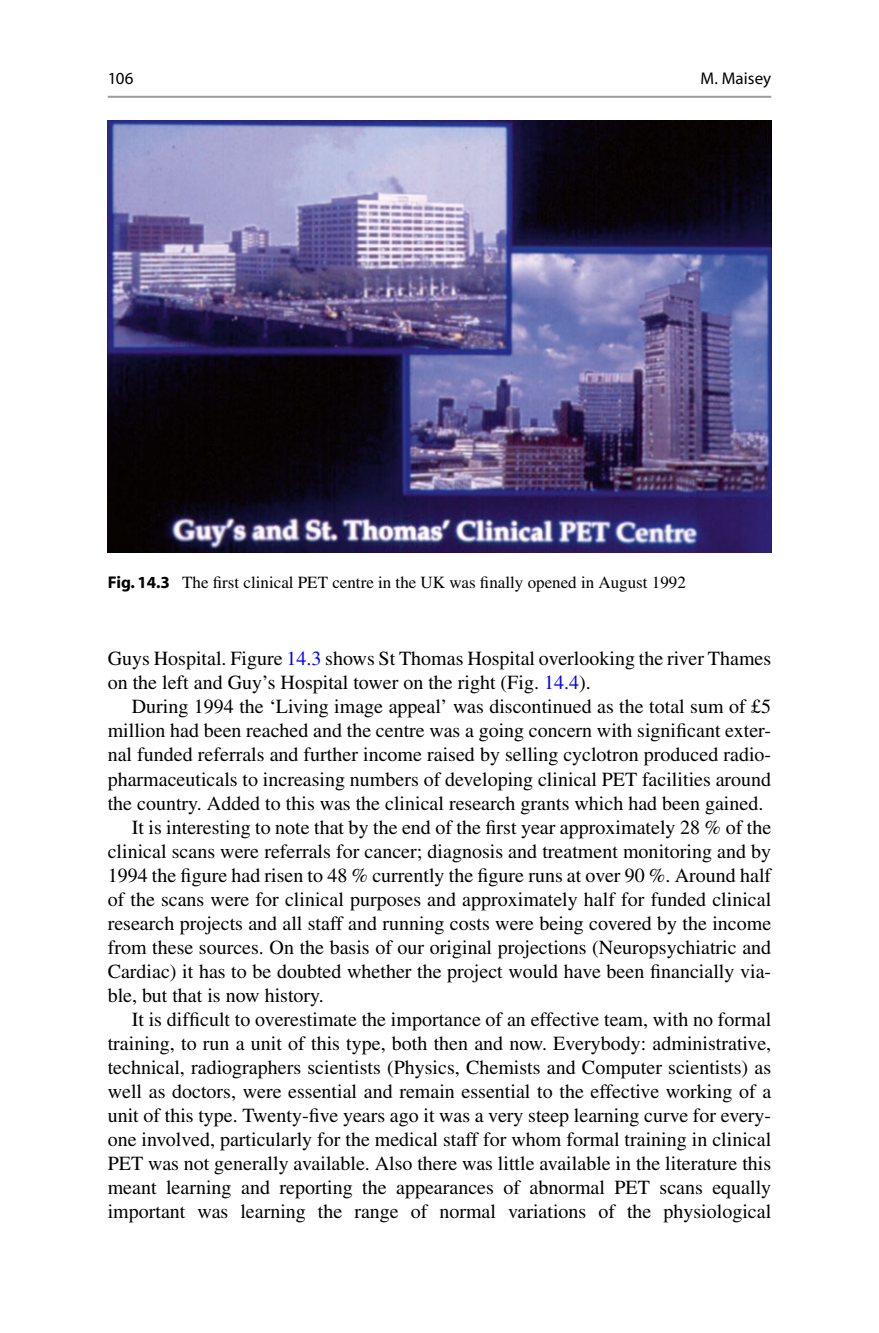
<style>
.page{position:relative;width:879px;height:1333px;background:#fff}
.page>*{position:absolute;margin:0;border:0;box-sizing:border-box;transform-origin:0 0}
.t1{font:20px/24px "Sqqbdn Ykrsxp Times";color:#000}
.t2{font:17px "Sqqbdn Ykrsxp Times";color:#000}
.t3{font:17px "Tbxdgn Bbfxvd Myriad";letter-spacing:.005em;color:#000}
.s1{font-family:"Jpvmhk Kqgcfk Myriad";font-weight:700}
.s2{color:#0000fa}
</style>
<div class="page">
<img style="left:108px;top:121px;width:663px;height:431px">
<hr style="left:108px;top:96px;width:663px;height:2px;background:#9c9c9c">
<p class="t3" style="left:108px;top:72px;width:27px">106</p>
<p class="t3" style="left:700px;top:72px;width:72px">M. Maisey</p>
<p class="t2" style="left:108px;top:576px;width:580px"><span class="s1">Fig. 14.3</span> The first clinical PET centre in the UK was finally opened in August 1992</p>
<p class="t1" style="left:108px;top:648px;width:665px">Guys Hospital. Figure <span class="s2">14.3</span> shows St Thomas Hospital overlooking the river Thames on the left and Guy’s Hospital tower on the right (Fig. <span class="s2">14.4</span> ).</p>
<p class="t1" style="left:132px;top:696px;width:641px">During 1994 the ‘Living image appeal’ was discontinued as the total sum of £5</p>
<p class="t1" style="left:108px;top:720px;width:665px">million had been reached and the centre was a going concern with significant exter-</p>
<p class="t1" style="left:108px;top:744px;width:665px">nal funded referrals and further income raised by selling cyclotron produced radio-</p>
<p class="t1" style="left:108px;top:768px;width:665px">pharmaceuticals to increasing numbers of developing clinical PET facilities around</p>
<p class="t1" style="left:108px;top:792px;width:657px">the country. Added to this was the clinical research grants which had been gained.</p>
<p class="t1" style="left:132px;top:816px;width:641px">It is interesting to note that by the end of the first year approximately 28 % of the</p>
<p class="t1" style="left:108px;top:840px;width:665px">clinical scans were referrals for cancer; diagnosis and treatment monitoring and by</p>
<p class="t1" style="left:108px;top:864px;width:665px">1994 the figure had risen to 48 % currently the figure runs at over 90 %. Around half</p>
<p class="t1" style="left:108px;top:888px;width:665px">of the scans were for clinical purposes and approximately half for funded clinical</p>
<p class="t1" style="left:108px;top:912px;width:665px">research projects and all staff and running costs were being covered by the income</p>
<p class="t1" style="left:108px;top:936px;width:665px">from these sources. On the basis of our original projections (Neuropsychiatric and</p>
<p class="t1" style="left:108px;top:960px;width:665px">Cardiac) it has to be doubted whether the project would have been financially via-</p>
<p class="t1" style="left:108px;top:984px;width:218px">ble, but that is now history.</p>
<p class="t1" style="left:132px;top:1008px;width:641px">It is difficult to overestimate the importance of an effective team, with no formal</p>
<p class="t1" style="left:108px;top:1032px;width:665px">training, to run a unit of this type, both then and now. Everybody: administrative,</p>
<p class="t1" style="left:108px;top:1056px;width:665px">technical, radiographers scientists (Physics, Chemists and Computer scientists) as</p>
<p class="t1" style="left:108px;top:1080px;width:665px">well as doctors, were essential and remain essential to the effective working of a</p>
<p class="t1" style="left:108px;top:1104px;width:665px">unit of this type. Twenty-five years ago it was a very steep learning curve for every-</p>
<p class="t1" style="left:108px;top:1128px;width:665px">one involved, particularly for the medical staff for whom formal training in clinical</p>
<p class="t1" style="left:108px;top:1152px;width:665px">PET was not generally available. Also there was little available in the literature this</p>
<p class="t1" style="left:108px;top:1176px;width:665px">meant learning and reporting the appearances of abnormal PET scans equally</p>
<p class="t1" style="left:108px;top:1200px;width:665px">important was learning the range of normal variations of the physiological</p>
</div>
